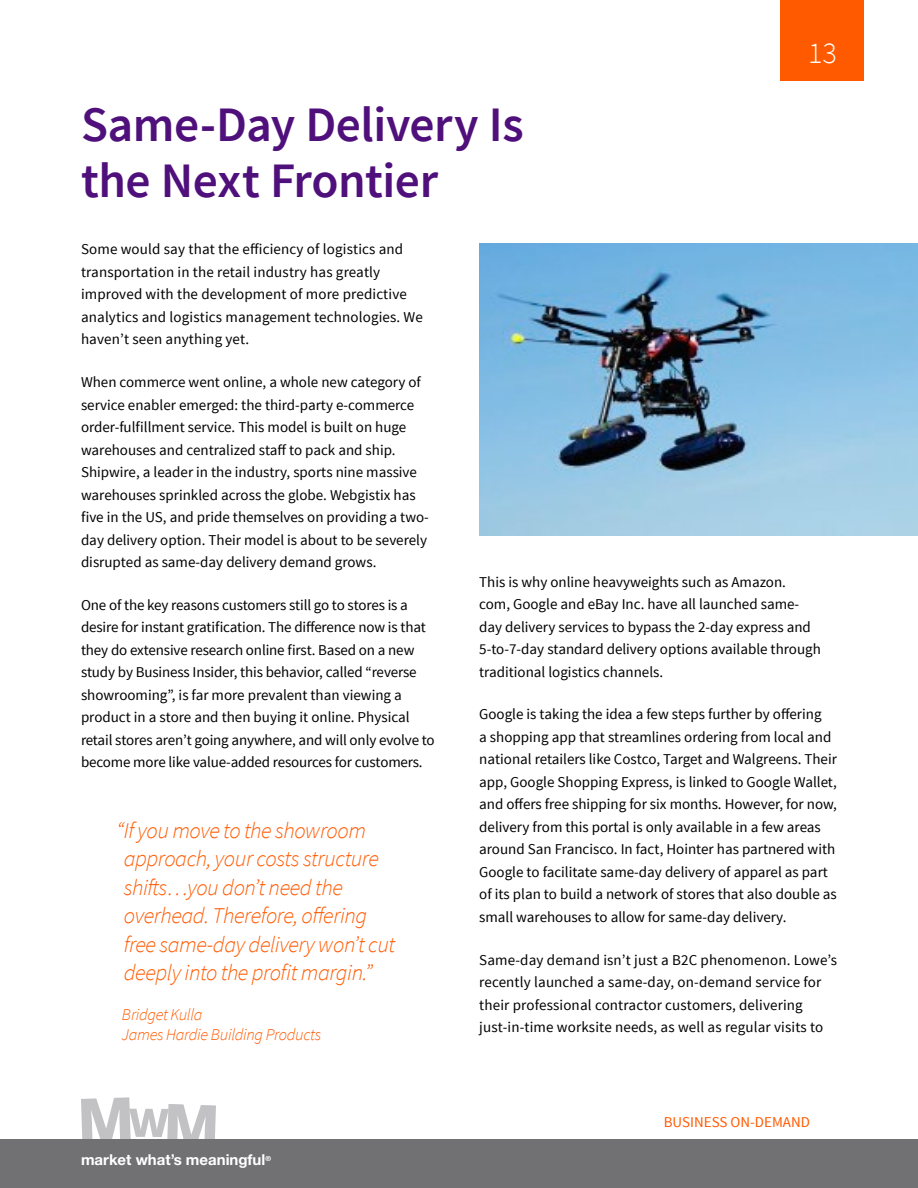
<style>
.page{position:relative;width:918px;height:1188px;background:#fff}
.page>*{position:absolute;margin:0;border:0;box-sizing:border-box;transform-origin:0 0}
.t1{font:600 49.5px/56.2px "Source Sans Pro";letter-spacing:-.01em;color:#50107b}
.t2{font:300 30px "Source Sans Pro";color:#fff}
.t3{font:italic 300 22.5px/28.5px "Source Sans Pro";letter-spacing:-.02em;color:#ff5a00}
.t4{font:italic 300 16.5px/20.2px "Source Sans Pro";letter-spacing:-.02em;color:#ff5a00}
.t5{font:15px/22.5px "Source Sans Pro";color:#000}
.t6{font:700 15px "Helvetica Neue";color:#fff}
.t7{font:15px "Source Sans Pro";color:#ff5a00}
</style>
<div class="page">
<svg style="left:81px;top:1097px;width:135px;height:43px"></svg>
<div style="left:0;top:1140px;width:918px;height:48px;background:#717073"></div>
<div style="left:781px;top:0;width:83px;height:81px;background:#ff5a00"></div>
<img style="left:479px;top:243px;width:439px;height:292px">
<h1 class="t1" style="left:81px;top:98px;width:444px">Same-Day Delivery Is the Next Frontier</h1>
<h2 class="t2" style="left:808px;top:35px;width:30px">13</h2>
<p class="t5" style="left:81px;top:238px;width:344px">Some would say that the efficiency of logistics and transportation in the retail industry has greatly improved with the development of more predictive analytics and logistics management technologies. We haven’t seen anything yet.</p>
<p class="t5" style="left:81px;top:371px;width:349px">When commerce went online, a whole new category of service enabler emerged: the third-party e-commerce order-fulfillment service. This model is built on huge warehouses and centralized staff to pack and ship.<br>Shipwire, a leader in the industry, sports nine massive warehouses sprinkled across the globe. Webgistix has five in the US, and pride themselves on providing a two&shy;day delivery option. Their model is about to be severely disrupted as same-day delivery demand grows.</p>
<p class="t5" style="left:81px;top:594px;width:355px">One of the key reasons customers still go to stores is a desire for instant gratification. The difference now is that they do extensive research online first. Based on a new study by Business Insider, this behavior, called “reverse showrooming”, is far more prevalent than viewing a product in a store and then buying it online. Physical retail stores aren’t going anywhere, and will only evolve to become more like value-added resources for customers.</p>
<h3 class="t3" style="left:124px;top:816px;width:273px;text-indent:-7px">“If you move to the showroom approach, your costs structure shifts…you don’t need the overhead. Therefore, offering free same-day delivery won’t cut deeply into the profit margin.”</h3>
<p class="t4" style="left:122px;top:1004px;width:201px">Bridget Kulla<br>James Hardie Building Products</p>
<p class="t6" style="left:81px;top:1150px;width:191px">market what’s meaningful<sup>®</sup></p>
<p class="t5" style="left:479px;top:571px;width:343px">This is why online heavyweights such as Amazon.<br>com, Google and eBay Inc. have all launched same&shy;day delivery services to bypass the 2-day express and 5-to-7-day standard delivery options available through traditional logistics channels.</p>
<p class="t5" style="left:479px;top:703px;width:359px">Google is taking the idea a few steps further by offering<br>a shopping app that streamlines ordering from local and national retailers like Costco, Target and Walgreens. Their app, Google Shopping Express, is linked to Google Wallet, and offers free shipping for six months. However, for now, delivery from this portal is only available in a few areas around San Francisco. In fact, Hointer has partnered with Google to facilitate same-day delivery of apparel as part of its plan to build a network of stores that also double as small warehouses to allow for same-day delivery.</p>
<p class="t5" style="left:479px;top:949px;width:359px">Same-day demand isn’t just a B2C phenomenon. Lowe’s recently launched a same-day, on-demand service for their professional contractor customers, delivering just-in-time worksite needs, as well as regular visits to</p>
<p class="t7" style="left:664px;top:1113px;width:148px">BUSINESS ON-DEMAND</p>
</div>
